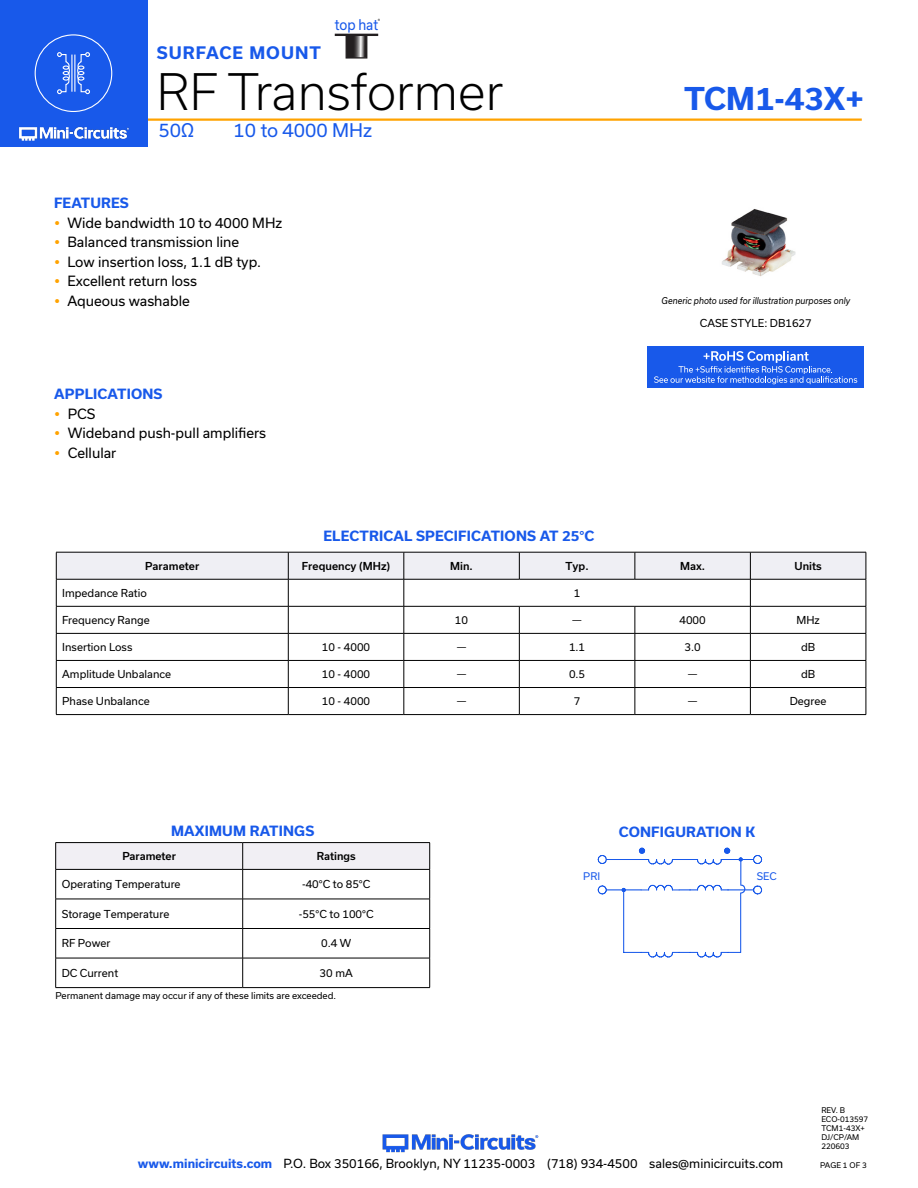
<style>
.page{position:relative;width:918px;height:1188px;background:#fff}
.page>*{position:absolute;margin:0;border:0;box-sizing:border-box;transform-origin:0 0}
.t1{font:300 48px "Usual";color:#000}
.t2{font:700 30px "Usual";color:#1859ea}
.t3{font:18px "Usual";color:#1859ea}
.t4{font:700 16.5px "Usual";letter-spacing:.065em;color:#1859ea}
.t5{font:14.1px "Usual";color:#1859ea;scale:.91 1}
.t6{font:13.5px "Usual";color:#000}
.Blue_Headers{font:700 13.5px "Usual";letter-spacing:.015em;color:#1859ea}
.t7{font:12px "Usual";color:#000}
.Table_Body_Left_Justified{font:10.5px "Usual";color:#000}
.Table_Body_Center{font:10.5px "Usual";color:#000}
.Table_Header_Center{font:500 10.5px "Usual";color:#000}
.t8{font:10.05px "Usual";color:#1859ea}
.Notes{font:9px "Usual";color:#000}
.t9{font:italic 9px "Usual";color:#000;scale:.9 1}
.t10{font:9px "Helvetica";color:#000}
.Revision{font:7.5px "Usual";color:#000}
.t11{font:5.4px "Usual";color:#000}
.s1{font-weight:700;color:#1859ea}
</style>
<div class="page">
<hr style="left:129px;top:118px;width:733px;height:3px;background:#ffa300">
<div style="left:0;top:0;width:147px;height:147px;background:#1859ea"></div>
<hr style="left:917px;top:0;width:1px;height:147px;background:#1859ea">
<img style="left:19px;top:126px;width:110px;height:15px">
<div style="left:35px;top:34px;width:77px;height:78px;border:1px solid #fff;border-radius:50%"></div>
<svg style="left:57px;top:52px;width:13px;height:42px"></svg>
<svg style="left:77px;top:52px;width:13px;height:42px"></svg>
<hr style="left:71px;top:55px;width:1px;height:37px;background:#fff">
<hr style="left:74px;top:55px;width:1px;height:37px;background:#fff">
<img style="left:382px;top:1134px;width:157px;height:19px">
<svg style="left:348px;top:36px;width:17px;height:21px"></svg>
<div style="left:346px;top:34px;width:21px;height:25px;border:1px solid #231f20"></div>
<hr style="left:335px;top:34px;width:43px;height:2px;background:#231f20">
<hr style="left:56px;top:842px;width:187px;height:1px;background:#000">
<hr style="left:243px;top:842px;width:187px;height:1px;background:#000">
<svg style="left:55px;top:843px;width:375px;height:144px"></svg>
<hr style="left:56px;top:987px;width:187px;height:1px;background:#000">
<hr style="left:243px;top:987px;width:187px;height:1px;background:#000">
<svg style="left:597px;top:847px;width:166px;height:111px"></svg>
<div style="left:648px;top:346px;width:216px;height:42px;background:#1859ea"></div>
<svg style="left:654px;top:351px;width:203px;height:33px"></svg>
<img style="left:722px;top:209px;width:74px;height:68px">
<hr style="left:56px;top:714px;width:232px;height:1px;background:#000">
<hr style="left:288px;top:714px;width:116px;height:1px;background:#000">
<hr style="left:404px;top:714px;width:115px;height:1px;background:#000">
<hr style="left:519px;top:714px;width:116px;height:1px;background:#000">
<hr style="left:635px;top:714px;width:115px;height:1px;background:#000">
<hr style="left:750px;top:714px;width:116px;height:1px;background:#000">
<svg style="left:56px;top:552px;width:811px;height:162px"></svg>
<hr style="left:56px;top:606px;width:232px;height:1px;background:#000">
<hr style="left:288px;top:606px;width:116px;height:1px;background:#000">
<hr style="left:404px;top:606px;width:115px;height:1px;background:#000">
<hr style="left:519px;top:606px;width:116px;height:1px;background:#000">
<hr style="left:635px;top:606px;width:115px;height:1px;background:#000">
<hr style="left:750px;top:606px;width:116px;height:1px;background:#000">
<hr style="left:288px;top:687px;width:116px;height:1px;background:#000">
<hr style="left:404px;top:687px;width:115px;height:1px;background:#000">
<hr style="left:519px;top:687px;width:116px;height:1px;background:#000">
<hr style="left:635px;top:687px;width:115px;height:1px;background:#000">
<p class="t4" style="left:157px;top:43px;width:166px">SURFACE MOUNT</p>
<p class="t5" style="left:335px;top:17px;width:49px">top hat</p>
<p class="t11" style="left:378px;top:18px;width:4px">®</p>
<h1 class="t1" style="left:157px;top:64px;width:348px">RF Transformer</h1>
<h3 class="t3" style="left:158px;top:120px;width:37px">50Ω</h3>
<h3 class="t3" style="left:234px;top:120px;width:140px">10 to 4000 MHz</h3>
<p class="Blue_Headers" style="left:54px;top:195px;width:76px">FEATURES</p>
<p class="t6" style="left:68px;top:215px;width:216px">Wide bandwidth 10 to 4000 MHz</p>
<p class="t6" style="left:68px;top:234px;width:173px">Balanced transmission line</p>
<p class="t6" style="left:68px;top:254px;width:195px">Low insertion loss, 1.1 dB typ.</p>
<p class="t6" style="left:68px;top:273px;width:131px">Excellent return loss</p>
<p class="t6" style="left:68px;top:293px;width:124px">Aqueous washable</p>
<p class="Blue_Headers" style="left:54px;top:387px;width:110px">APPLICATIONS</p>
<p class="t6" style="left:68px;top:406px;width:29px">PCS</p>
<p class="t6" style="left:68px;top:426px;width:200px">Wideband push-pull amplifiers</p>
<p class="t6" style="left:68px;top:445px;width:50px">Cellular</p>
<p class="Blue_Headers" style="left:323px;top:528px;width:273px">ELECTRICAL SPECIFICATIONS AT 25°C</p>
<h2 class="t2" style="left:684px;top:81px;width:181px">TCM1-43X+</h2>
<p class="t9" style="left:662px;top:295px;width:211px">Generic photo used for illustration purposes only</p>
<p class="Table_Body_Left_Justified" style="left:700px;top:317px;width:113px">CASE STYLE: DB1627</p>
<p class="Table_Header_Center" style="left:145px;top:560px;width:56px">Parameter</p>
<p class="Table_Header_Center" style="left:302px;top:560px;width:90px">Frequency (MHz)</p>
<p class="Table_Header_Center" style="left:450px;top:560px;width:24px">Min.</p>
<p class="Table_Header_Center" style="left:566px;top:560px;width:25px">Typ.</p>
<p class="Table_Header_Center" style="left:680px;top:560px;width:26px">Max.</p>
<p class="Table_Header_Center" style="left:795px;top:560px;width:29px">Units</p>
<p class="Table_Body_Left_Justified" style="left:62px;top:587px;width:86px">Impedance Ratio</p>
<p class="Table_Body_Center" style="left:574px;top:587px;width:8px">1</p>
<p class="Table_Body_Left_Justified" style="left:62px;top:614px;width:89px">Frequency Range</p>
<p class="Table_Body_Center" style="left:455px;top:614px;width:15px">10</p>
<p class="t10" style="left:573px;top:615px;width:10px">—</p>
<p class="Table_Body_Center" style="left:679px;top:614px;width:28px">4000</p>
<p class="Table_Body_Center" style="left:796px;top:614px;width:25px">MHz</p>
<p class="Table_Body_Left_Justified" style="left:62px;top:641px;width:72px">Insertion Loss</p>
<p class="Table_Body_Center" style="left:322px;top:641px;width:50px">10 - 4000</p>
<p class="t10" style="left:457px;top:642px;width:10px">—</p>
<p class="Table_Body_Center" style="left:569px;top:641px;width:18px">1.1</p>
<p class="Table_Body_Center" style="left:685px;top:641px;width:18px">3.0</p>
<p class="Table_Body_Center" style="left:801px;top:641px;width:16px">dB</p>
<p class="Table_Body_Left_Justified" style="left:62px;top:668px;width:110px">Amplitude Unbalance</p>
<p class="Table_Body_Center" style="left:322px;top:668px;width:50px">10 - 4000</p>
<p class="t10" style="left:457px;top:669px;width:10px">—</p>
<p class="Table_Body_Center" style="left:569px;top:668px;width:18px">0.5</p>
<p class="t10" style="left:688px;top:669px;width:10px">—</p>
<p class="Table_Body_Center" style="left:801px;top:668px;width:16px">dB</p>
<p class="Table_Body_Left_Justified" style="left:62px;top:695px;width:89px">Phase Unbalance</p>
<p class="Table_Body_Center" style="left:322px;top:695px;width:50px">10 - 4000</p>
<p class="t10" style="left:457px;top:696px;width:10px">—</p>
<p class="Table_Body_Center" style="left:574px;top:695px;width:8px">7</p>
<p class="t10" style="left:688px;top:696px;width:10px">—</p>
<p class="Table_Body_Center" style="left:790px;top:695px;width:38px">Degree</p>
<p class="Blue_Headers" style="left:171px;top:823px;width:145px">MAXIMUM RATINGS</p>
<p class="Blue_Headers" style="left:619px;top:824px;width:138px">CONFIGURATION K</p>
<p class="t8" style="left:583px;top:871px;width:18px">PRI</p>
<p class="t8" style="left:757px;top:871px;width:21px">SEC</p>
<p class="Table_Header_Center" style="left:122px;top:850px;width:55px">Parameter</p>
<p class="Table_Header_Center" style="left:317px;top:850px;width:40px">Ratings</p>
<p class="Table_Body_Left_Justified" style="left:62px;top:878px;width:120px">Operating Temperature</p>
<p class="Table_Body_Center" style="left:302px;top:878px;width:70px">-40°C to 85°C</p>
<p class="Table_Body_Left_Justified" style="left:62px;top:908px;width:109px">Storage Temperature</p>
<p class="Table_Body_Center" style="left:299px;top:908px;width:76px">-55°C to 100°C</p>
<p class="Table_Body_Left_Justified" style="left:62px;top:937px;width:50px">RF Power</p>
<p class="Table_Body_Center" style="left:321px;top:937px;width:32px">0.4 W</p>
<p class="Table_Body_Left_Justified" style="left:62px;top:967px;width:58px">DC Current</p>
<p class="Table_Body_Center" style="left:320px;top:967px;width:35px">30 mA</p>
<p class="Notes" style="left:56px;top:990px;width:282px">Permanent damage may occur if any of these limits are exceeded.</p>
<p class="Revision" style="left:821px;top:1106px;width:25px">REV. B</p>
<p class="Revision" style="left:821px;top:1115px;width:48px">ECO-013597</p>
<p class="Revision" style="left:821px;top:1124px;width:45px">TCM1-43X+</p>
<p class="Revision" style="left:821px;top:1133px;width:39px">DJ/CP/AM</p>
<p class="Revision" style="left:821px;top:1142px;width:30px">220603</p>
<p class="t7" style="left:138px;top:1157px;width:647px"><span class="s1">www.minicircuits.com</span> P.O. Box 350166, Brooklyn, NY 11235-0003 (718) 934-4500 sales@minicircuits.com</p>
<p class="Revision" style="left:820px;top:1161px;width:48px">PAGE 1 OF 3</p>
</div>
